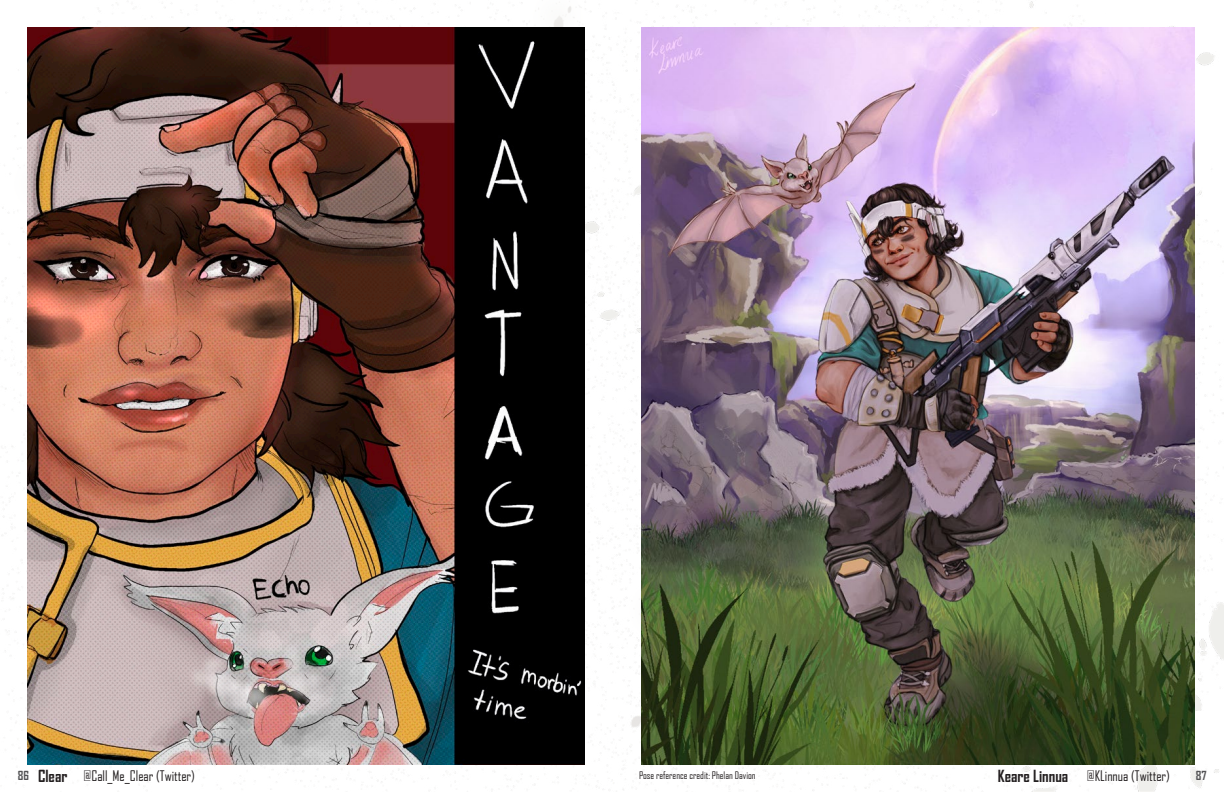
<style>
.page{position:relative;width:1224px;height:792px;background:#fff}
.page>*{position:absolute;margin:0;border:0;box-sizing:border-box;transform-origin:0 0}
.Author_Artist_Name{font:700 16px "Agency FB";color:#231f20}
.Auth_Art_CREDITS{font:14px "Agency FB";color:#231f20}
.t1{font:700 12px "Agency FB";color:#535355}
.Auth_Art_CREDITS-2{font:10px "Agency FB";color:#231f20}
.s1{font-size:12px;color:#535355}
</style>
<div class="page">
<img style="left:641px;top:27px;width:554px;height:738px">
<img style="left:27px;top:27px;width:558px;height:738px">
<p class="Author_Artist_Name" style="left:18px;top:766px;width:51px"><span class="s1">86</span> Clear</p>
<p class="Auth_Art_CREDITS" style="left:84px;top:767px;width:113px">@Call_Me_Clear (Twitter)</p>
<p class="Auth_Art_CREDITS-2" style="left:639px;top:769px;width:118px">Pose reference credit: Phelan Davion</p>
<p class="Author_Artist_Name" style="left:998px;top:766px;width:72px">Keare Linnua</p>
<p class="Auth_Art_CREDITS" style="left:1087px;top:767px;width:85px">@KLinnua (Twitter)</p>
<p class="t1" style="left:1196px;top:768px;width:12px">87</p>
</div>
